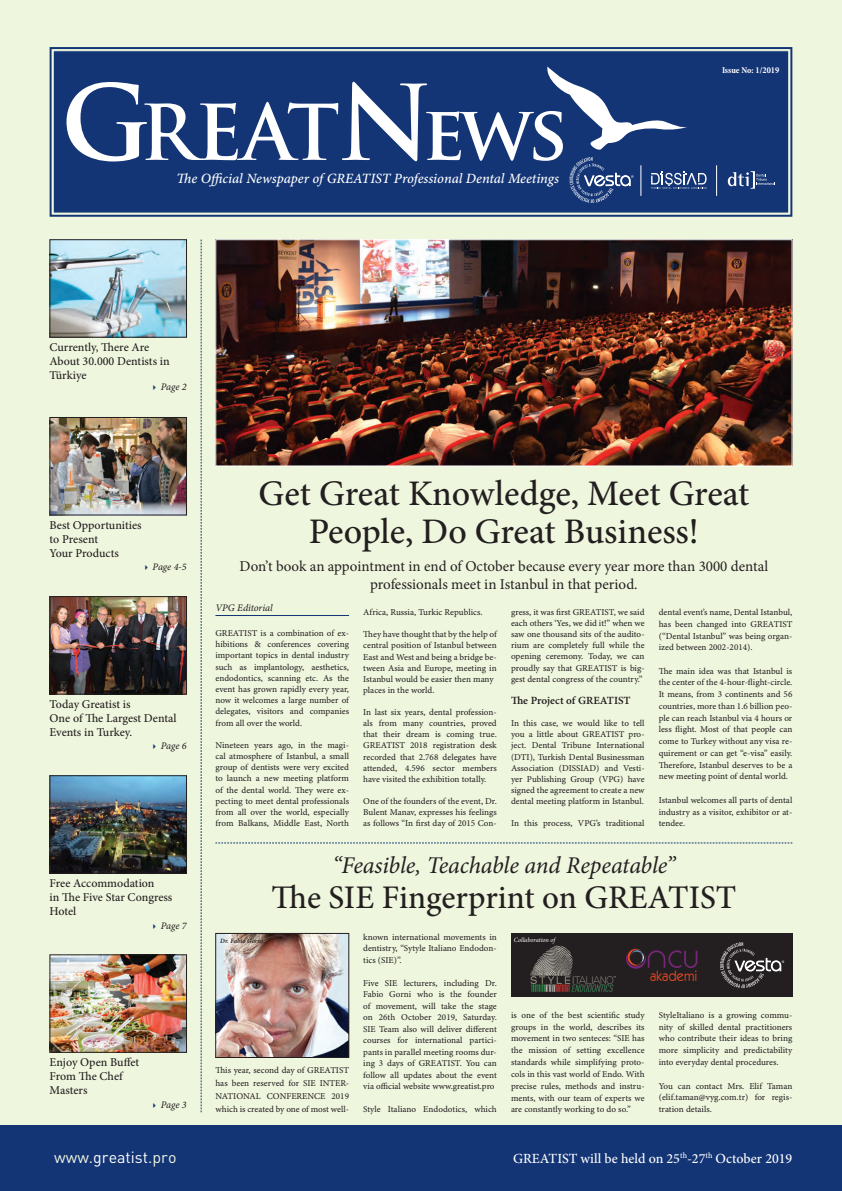
<style>
.page{position:relative;width:842px;height:1191px;background:#fff}
.page>*{position:absolute;margin:0;border:0;box-sizing:border-box;transform-origin:0 0}
.t1{font:700 74.8px "Trajan Pro";letter-spacing:-.06em;color:#fff}
.t2{font:500 36px/38px "Minion Pro";letter-spacing:-.005em;color:#231f20;text-align:center}
.t3{font:500 33px "Minion Pro";color:#231f20}
.t4{font:italic 24px "Minion Pro";letter-spacing:-.01em;color:#231f20}
.t5{font:16px "DINFF";color:#eff6de}
.t6{font:15px/18px "Minion Pro";color:#231f20;text-align:center}
.t7{font:14.2px "Minion Pro Medium It Capt";letter-spacing:-.005em;color:#fff}
.t8{font:500 14px "Minion Pro";color:#fff}
.t9{font:500 13.6px "Kabel";letter-spacing:-.015em;color:#f04823}
.t10{font:500 12px/14px "Minion Pro";letter-spacing:-.005em;color:#231f20}
.t11{font:11px "Minion Pro Semibold Capt";color:#231f20}
.t12{font:10px "Minion Pro It Capt";letter-spacing:-.01em;color:#231f20}
.t13{font:9px/11.1px "Minion Pro Capt";color:#231f20;text-align:justify}
.t14{font:700 condensed 9px "Minion Pro";color:#fff}
.t15{font:italic 6.5px "Minion Pro";letter-spacing:-.01em;color:#fff}
.t16{font:6.5px "Minion Pro Semibold It Capt";letter-spacing:-.005em;color:#231f20}
.s1{font-size:101.3px}
.s2{color:#133576}
.s3{color:#fff}
</style>
<div class="page">
<div style="left:0;top:0;width:842px;height:1188px;background:#eff6de"></div>
<svg style="left:201px;top:239px;width:1px;height:873px"></svg>
<div style="left:0;top:1125px;width:842px;height:66px;background:#133576"></div>
<div style="left:53px;top:51px;width:736px;height:162px;background:#133576"></div>
<div style="left:50px;top:47px;width:742px;height:170px;border:2px solid #133576"></div>
<div style="left:53px;top:50px;width:736px;height:163px;border:1px solid #eff6de"></div>
<svg style="left:547px;top:66px;width:140px;height:84px"></svg>
<svg style="left:651px;top:172px;width:55px;height:17px"></svg>
<svg style="left:569px;top:157px;width:64px;height:46px"></svg>
<hr style="left:641px;top:165px;width:1px;height:31px;background:#fff">
<hr style="left:716px;top:165px;width:1px;height:31px;background:#fff">
<svg style="left:728px;top:171px;width:47px;height:18px"></svg>
<img style="left:217px;top:241px;width:573px;height:223px">
<div style="left:215px;top:239px;width:577px;height:227px;border:1px solid #fff"></div>
<hr style="left:215px;top:615px;width:134px;height:1px;background:#133576">
<img style="left:52px;top:241px;width:133px;height:94px">
<div style="left:50px;top:239px;width:137px;height:98px;border:1px solid #231f20"></div>
<img style="left:52px;top:419px;width:133px;height:94px">
<div style="left:50px;top:417px;width:137px;height:98px;border:1px solid #231f20"></div>
<img style="left:52px;top:598px;width:133px;height:94px">
<div style="left:50px;top:596px;width:137px;height:98px;border:1px solid #231f20"></div>
<img style="left:52px;top:777px;width:133px;height:94px">
<div style="left:50px;top:775px;width:137px;height:98px;border:1px solid #231f20"></div>
<img style="left:52px;top:956px;width:133px;height:94px">
<div style="left:50px;top:954px;width:137px;height:98px;border:1px solid #231f20"></div>
<svg style="left:215px;top:842px;width:577px;height:1px"></svg>
<div style="left:511px;top:933px;width:281px;height:64px;background:#231f20"></div>
<img style="left:530px;top:945px;width:85px;height:46px">
<svg style="left:720px;top:942px;width:64px;height:46px"></svg>
<svg style="left:626px;top:948px;width:71px;height:20px"></svg>
<img style="left:217px;top:935px;width:130px;height:120px">
<div style="left:215px;top:933px;width:134px;height:124px;border:1px solid #231f20"></div>
<p class="t1" style="left:61px;top:86px;width:508px"><span class="s1">G</span>REAT<span class="s1">N</span>ews</p>
<p class="t7" style="left:177px;top:170px;width:384px">The Official Newspaper of GREATIST Professional Dental Meetings</p>
<p class="t10" style="left:50px;top:340px;width:122px">Currently, There Are<br>About 30.000 Dentists in<br>Türkiye</p>
<p class="t12" style="left:151px;top:381px;width:38px"><span class="s2">✔</span> Page 2</p>
<p class="t14" style="left:722px;top:64px;width:59px">Issue No: 1/2019</p>
<p class="t10" style="left:50px;top:518px;width:94px">Best Opportunities to Present<br>Your Products</p>
<p class="t12" style="left:142px;top:561px;width:46px"><span class="s2">✔</span> Page 4-5</p>
<p class="t10" style="left:50px;top:697px;width:129px">Today Greatist is<br>One of The Largest Dental<br>Events in Turkey.</p>
<p class="t12" style="left:151px;top:740px;width:38px"><span class="s2">✔</span> Page 6</p>
<p class="t10" style="left:50px;top:876px;width:124px">Free Accommodation<br>in The Five Star Congress<br>Hotel</p>
<p class="t12" style="left:151px;top:919px;width:38px"><span class="s2">✔</span> Page 7</p>
<p class="t10" style="left:50px;top:1055px;width:91px">Enjoy Open Buffet<br>From The Chef<br>Masters</p>
<p class="t12" style="left:151px;top:1098px;width:38px"><span class="s2">✔</span> Page 3</p>
<p class="t2" style="left:258px;top:475px;width:493px">Get Great Knowledge, Meet Great<br>People, Do Great Business!</p>
<p class="t6" style="left:240px;top:557px;width:530px">Don’t book an appointment in end of October because every year more than 3000 dental professionals meet in Istanbul in that period.</p>
<p class="t12" style="left:215px;top:601px;width:59px">VPG Editorial</p>
<p class="t13" style="left:215px;top:628px;width:135px">GREATIST is a combination of ex&shy;hibitions &amp; conferences covering important topics in dental industry such as implantology, aesthetics, endodontics, scanning etc. As the event has grown rapidly every year, now it welcomes a large number of delegates, visitors and companies from all over the world.</p>
<p class="t13" style="left:215px;top:740px;width:135px">Nineteen years ago, in the magi&shy;cal atmosphere of Istanbul, a small group of dentists were very excited to launch a new meeting platform of the dental world. They were ex&shy;pecting to meet dental professionals from all over the world, especially from Balkans, Middle East, North</p>
<p class="t13" style="left:511px;top:607px;width:135px">gress, it was first GREATIST, we said each others ‘Yes, we did it!” when we saw one thousand sits of the audito&shy;rium are completely full while the opening ceremony. Today, we can proudly say that GREATIST is big&shy;gest dental congress of the country.”</p>
<p class="t11" style="left:511px;top:694px;width:121px">The Project of GREATIST</p>
<p class="t13" style="left:511px;top:718px;width:135px">In this case, we would like to tell you a little about GREATIST pro&shy;ject. Dental Tribune International (DTI), Turkish Dental Businessman Association (DISSIAD) and Vesti&shy;yer Publishing Group (VPG) have signed the agreement to create a new dental meeting platform in Istanbul.</p>
<p class="t13" style="left:511px;top:818px;width:135px">In this process, VPG’s traditional</p>
<p class="t13" style="left:363px;top:607px;width:121px">Africa, Russia, Turkic Republics.</p>
<p class="t13" style="left:363px;top:629px;width:135px">They have thought that by the help of central position of Istanbul between East and West and being a bridge be&shy;tween Asia and Europe, meeting in Istanbul would be easier then many</p>
<p class="t13" style="left:363px;top:685px;width:73px">places in the world.</p>
<p class="t13" style="left:363px;top:707px;width:135px">In last six years, dental profession&shy;als from many countries, proved that their dream is coming true.<br>GREATIST 2018 registration desk recorded that 2.768 delegates have attended, 4.596 sector members have visited the exhibition totally.</p>
<p class="t13" style="left:363px;top:796px;width:135px">One of the founders of the event, Dr.<br>Bulent Manav, expresses his feelings as follows “In first day of 2015 Con-</p>
<p class="t13" style="left:659px;top:607px;width:135px;line-height:11.7px">dental event’s name, Dental Istanbul, has been changed into GREATIST (“Dental Istanbul” was being organ&shy;ized between 2002-2014).</p>
<p class="t13" style="left:659px;top:665px;width:135px;line-height:11.7px">The main idea was that Istanbul is the center of the 4-hour-flight-circle.<br>It means, from 3 continents and 56 countries, more than 1.6 billion peo&shy;ple can reach Istanbul via 4 hours or less flight. Most of that people can come to Turkey without any visa re&shy;quirement or can get “e-visa” easily.<br>Therefore, Istanbul deserves to be a new meeting point of dental world.</p>
<p class="t13" style="left:659px;top:794px;width:135px;line-height:11.7px">Istanbul welcomes all parts of dental industry as a visitor, exhibitor or at&shy;tendee.</p>
<p class="t4" style="left:332px;top:849px;width:344px">“Feasible, Teachable and Repeatable”</p>
<p class="t3" style="left:272px;top:875px;width:466px">The SIE Fingerprint on GREATIST</p>
<p class="t16" style="left:220px;top:937px;width:44px">Dr. Fabio Gorni</p>
<p class="t13" style="left:215px;top:1063px;width:135px;line-height:13.2px">This year, second day of GREATIST has been reserved for SIE INTER-NATIONAL CONFERENCE 2019 which is created by one of most well-</p>
<p class="t13" style="left:363px;top:931px;width:135px;line-height:11.5px">known international movements in dentistry, “Sytyle Italiano Endodon&shy;tics (SIE)”.</p>
<p class="t13" style="left:363px;top:977px;width:135px;line-height:11.5px">Five SIE lecturers, including Dr.<br>Fabio Gorni who is the founder of movement, will take the stage on 26th October 2019, Saturday.<br>SIE Team also will deliver different courses for international partici&shy;pants in parallel meeting rooms dur&shy;ing 3 days of GREATIST. You can follow all updates about the event via official website www.greatist.pro</p>
<p class="t13" style="left:363px;top:1104px;width:135px">Style Italiano Endodotics, which</p>
<p class="t15" style="left:514px;top:935px;width:43px">Collaboration of</p>
<p class="t9" style="left:650px;top:967px;width:49px">akademi</p>
<p class="t13" style="left:511px;top:1009px;width:135px;line-height:11.8px">is one of the best scientific study groups in the world, describes its movement in two senteces: “SIE has the mission of setting excellence standards while simplifying proto&shy;cols in this vast world of Endo. With precise rules, methods and instru&shy;ments, with our team of experts we are constantly working to do so.”</p>
<p class="t13" style="left:659px;top:1009px;width:135px;line-height:11.8px">StyleItaliano is a growing commu&shy;nity of skilled dental practitioners who contribute their ideas to bring more simplicity and predictability into everyday dental procedures.</p>
<p class="t13" style="left:659px;top:1080px;width:135px;line-height:11.8px">You can contact Mrs. Elif Taman (elif.taman@vyg.com.tr) for regis&shy;tration details.</p>
<p class="t5" style="left:54px;top:1147px;width:124px">www.<span class="s3">greatist</span>.pro</p>
<p class="t8" style="left:513px;top:1148px;width:281px">GREATIST will be held on 25<sup>th</sup>-27<sup>th</sup> October 2019</p>
</div>
